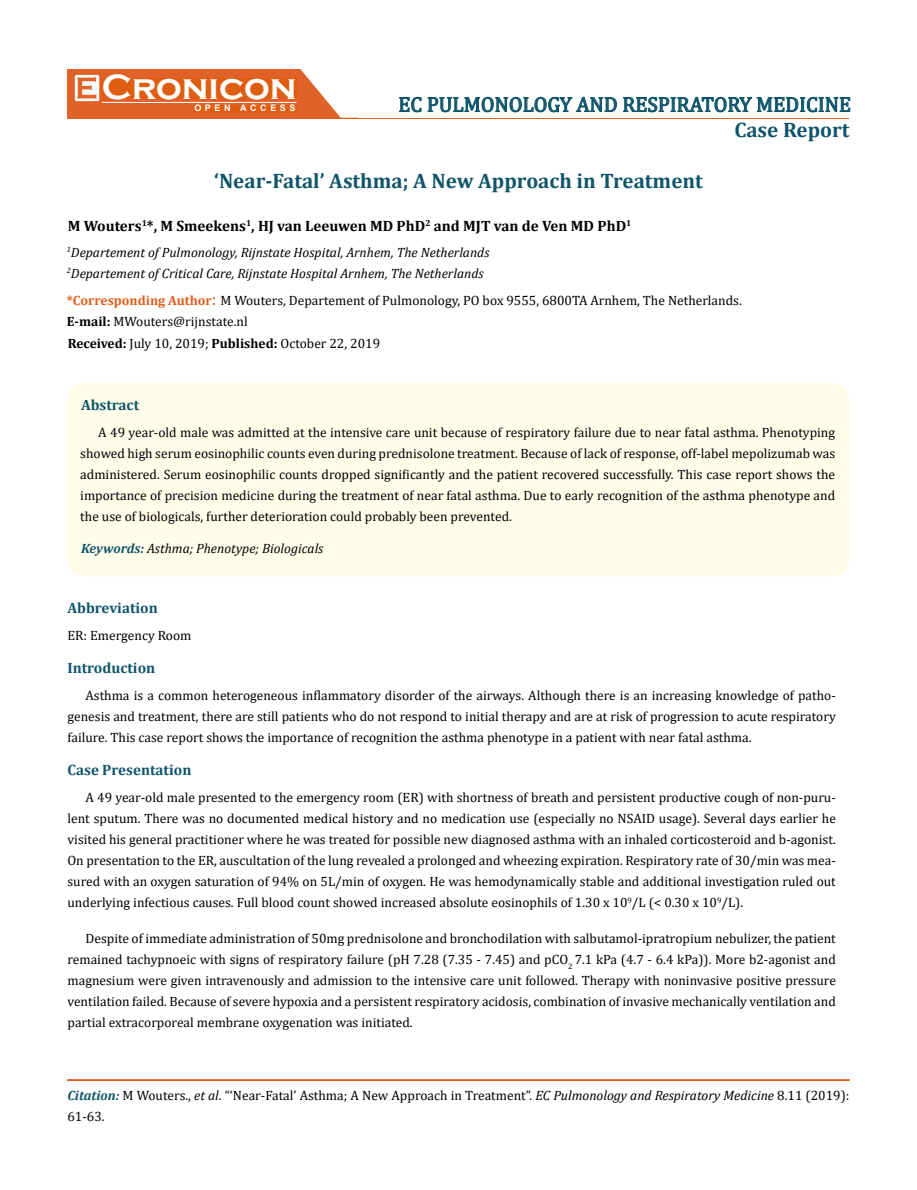
<style>
.page{position:relative;width:917px;height:1190px;background:#fff}
.page>*{position:absolute;margin:0;border:0;box-sizing:border-box;transform-origin:0 0}
.t1{font:700 36px "Copperplate Gothic";color:#fff}
.t2{font:700 21px "Cambria";color:#0e546a}
.t3{font:21px "Cambria";color:#0e546a}
.t4{font:700 15px "Cambria";color:#000}
.t5{font:700 15px "Cambria";color:#0e546a}
.t6{font:13.5px/21px "Cambria";color:#000;text-align:justify}
.t7{font:italic 13.5px/21px "Cambria";color:#000}
.t8{font:700 9px "Arial";letter-spacing:.4em;color:#fff}
.s1{font-weight:700;color:#e05d1a}
.s2{font-size:18px;color:#e05d1a}
.s3{font-weight:700}
.s4{font-weight:700;color:#0e546a}
.s5{font-weight:700;font-style:italic;color:#0e546a}
.s6{font-style:italic}
</style>
<div class="page">
<div style="left:67px;top:70px;width:290px;height:49px;background:#e06228"></div>
<svg style="left:300px;top:69px;width:58px;height:49px"></svg>
<img style="left:75px;top:75px;width:24px;height:26px">
<div style="left:102px;top:79px;width:195px;height:21px;background:#df5d11"></div>
<div style="left:194px;top:105px;width:103px;height:7px;background:#df5d11"></div>
<svg style="left:399px;top:97px;width:451px;height:15px"></svg>
<hr style="left:102px;top:102px;width:194px;height:1px;background:#fff">
<hr style="left:279px;top:118px;width:569px;height:1px;background:#e05d1a">
<hr style="left:67px;top:1080px;width:782px;height:1px;background:#e05d1a">
<div style="left:67px;top:1079px;width:782px;height:1px;border:1px solid #e05d1a"></div>
<div style="left:67px;top:382px;width:782px;height:194px;background:#fffde9;border-radius:18px"></div>
<h1 class="t1" style="left:102px;top:68px;width:196px">Cronicon</h1>
<p class="t8" style="left:194px;top:102px;width:103px">OPEN ACCESS</p>
<h2 class="t3" style="left:398px;top:92px;width:454px">EC PULMONOLOGY AND RESPIRATORY MEDICINE</h2>
<h2 class="t2" style="left:734px;top:115px;width:117px">Case Report</h2>
<h2 class="t2" style="left:214px;top:166px;width:490px">‘Near-Fatal’ Asthma; A New Approach in Treatment</h2>
<p class="t4" style="left:68px;top:215px;width:565px">M Wouters<sup>1</sup>*, M Smeekens<sup>1</sup>, HJ van Leeuwen MD PhD<sup>2</sup> and MJT van de Ven MD PhD<sup>1</sup></p>
<p class="t7" style="left:67px;top:241px;width:424px"><sup>1</sup>Departement of Pulmonology, Rijnstate Hospital, Arnhem, The Netherlands<br><sup>2</sup>Departement of Critical Care, Rijnstate Hospital Arnhem, The Netherlands</p>
<p class="t6" style="left:67px;top:289px;width:676px;line-height:21.6px;text-align:left"><span class="s1">*Corresponding Author</span><span class="s2">:</span> M Wouters, Departement of Pulmonology, PO box 9555, 6800TA Arnhem, The Netherlands.<br><span class="s3">E-mail:</span> MWouters@rijnstate.nl<br><span class="s3">Received:</span> July 10, 2019; <span class="s3">Published:</span> October 22, 2019</p>
<p class="t5" style="left:81px;top:394px;width:60px">Abstract</p>
<p class="t6" style="left:80px;top:421px;width:756px;text-indent:18px">A 49 year-old male was admitted at the intensive care unit because of respiratory failure due to near fatal asthma. Phenotyping showed high serum eosinophilic counts even during prednisolone treatment. Because of lack of response, off-label mepolizumab was administered. Serum eosinophilic counts dropped significantly and the patient recovered successfully. This case report shows the importance of precision medicine during the treatment of near fatal asthma. Due to early recognition of the asthma phenotype and the use of biologicals, further deterioration could probably been prevented.</p>
<p class="t7" style="left:81px;top:537px;width:244px"><span class="s4">Keywords:</span> Asthma; Phenotype; Biologicals</p>
<p class="t5" style="left:67px;top:597px;width:92px">Abbreviation</p>
<p class="t6" style="left:67px;top:625px;width:125px">ER: Emergency Room</p>
<p class="t5" style="left:67px;top:657px;width:89px">Introduction</p>
<p class="t6" style="left:67px;top:685px;width:769px;text-indent:18px">Asthma is a common heterogeneous inflammatory disorder of the airways. Although there is an increasing knowledge of patho&shy;genesis and treatment, there are still patients who do not respond to initial therapy and are at risk of progression to acute respiratory failure. This case report shows the importance of recognition the asthma phenotype in a patient with near fatal asthma.</p>
<p class="t5" style="left:67px;top:759px;width:125px">Case Presentation</p>
<p class="t6" style="left:67px;top:787px;width:770px;text-indent:18px">A 49 year-old male presented to the emergency room (ER) with shortness of breath and persistent productive cough of non-puru&shy;lent sputum. There was no documented medical history and no medication use (especially no NSAID usage). Several days earlier he visited his general practitioner where he was treated for possible new diagnosed asthma with an inhaled corticosteroid and b-agonist.<br>On presentation to the ER, auscultation of the lung revealed a prolonged and wheezing expiration. Respiratory rate of 30/min was mea&shy;sured with an oxygen saturation of 94% on 5L/min of oxygen. He was hemodynamically stable and additional investigation ruled out underlying infectious causes. Full blood count showed increased absolute eosinophils of 1.30 x 10<sup>9</sup>/L (&lt; 0.30 x 10<sup>9</sup>/L).</p>
<p class="t6" style="left:67px;top:928px;width:770px;text-indent:18px">Despite of immediate administration of 50mg prednisolone and bronchodilation with salbutamol-ipratropium nebulizer, the patient remained tachypnoeic with signs of respiratory failure (pH 7.28 (7.35 - 7.45) and pCO<sub>2</sub> 7.1 kPa (4.7 - 6.4 kPa)). More b2-agonist and magnesium were given intravenously and admission to the intensive care unit followed. Therapy with noninvasive positive pressure ventilation failed. Because of severe hypoxia and a persistent respiratory acidosis, combination of invasive mechanically ventilation and partial extracorporeal membrane oxygenation was initiated.</p>
<p class="t6" style="left:67px;top:1084px;width:783px"><span class="s5">Citation:</span> M Wouters., <span class="s6">et al</span>. “‘Near-Fatal’ Asthma; A New Approach in Treatment”. <span class="s6">EC Pulmonology and Respiratory Medicine</span> 8.11 (2019):<br>61-63.</p>
</div>
